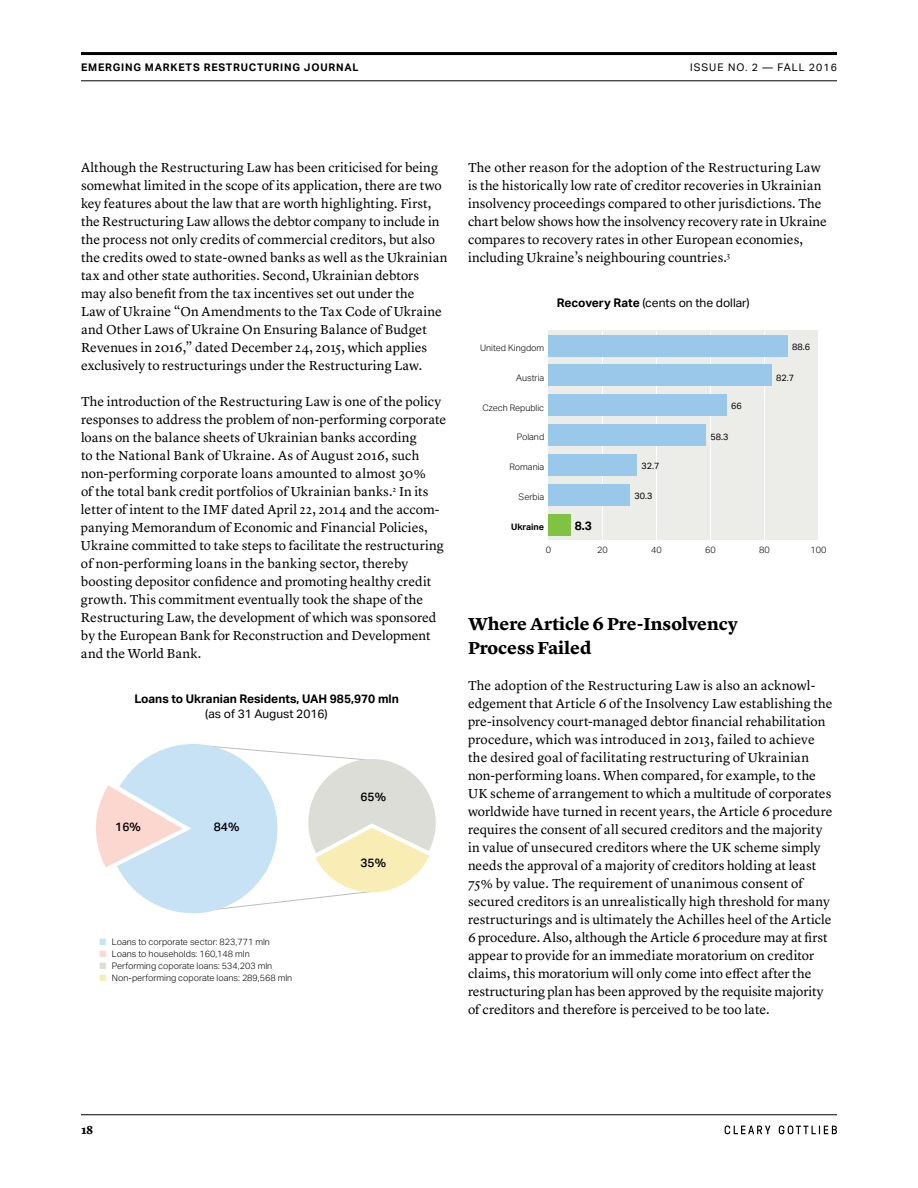
<style>
.page{position:relative;width:918px;height:1188px;background:#fff}
.page>*{position:absolute;margin:0;border:0;box-sizing:border-box;transform-origin:0 0}
.t1{font:700 18px/24px "Lyon Text";color:#000}
.t2{font:13.5px/18px "Lyon Text";letter-spacing:.005em;color:#000}
.t3{font:12px "Aktiv Grotesk";color:#000}
.t4{font:700 12px "Aktiv Grotesk";color:#000}
.t5{font:500 12px "Aktiv Grotesk";color:#000}
.t6{font:700 12px "Lyon Text";color:#000}
.t7{font:700 10.5px "Aktiv Grotesk";letter-spacing:.075em;color:#000}
.t8{font:10.5px "Aktiv Grotesk";letter-spacing:.1em;color:#000}
.t9{font:300 9px "Aktiv Grotesk";color:#000}
.t10{font:9px "Aktiv Grotesk";color:#000}
.t11{font:700 9px "Aktiv Grotesk";color:#000}
.s1{color:#c7e1f5}
.s2{color:#fcd7d0}
.s3{color:#ddddd7}
.s4{color:#f8edb5}
.s5{font-weight:700}
</style>
<div class="page">
<hr style="left:81px;top:52px;width:756px;height:3px;background:#000">
<hr style="left:81px;top:80px;width:756px;height:1px;background:#000">
<hr style="left:81px;top:1114px;width:756px;height:1px;background:#000">
<svg style="left:725px;top:1126px;width:45px;height:8px"></svg>
<svg style="left:779px;top:1126px;width:58px;height:8px"></svg>
<svg style="left:96px;top:744px;width:340px;height:170px"></svg>
<div style="left:548px;top:330px;width:271px;height:210px;background:#ecece8"></div>
<hr style="left:602px;top:331px;width:1px;height:209px;background:#fff">
<hr style="left:656px;top:331px;width:1px;height:209px;background:#fff">
<hr style="left:710px;top:331px;width:1px;height:209px;background:#fff">
<hr style="left:764px;top:331px;width:1px;height:209px;background:#fff">
<hr style="left:818px;top:331px;width:1px;height:209px;background:#fff">
<div style="left:548px;top:514px;width:23px;height:21px;background:#80c342"></div>
<div style="left:548px;top:454px;width:89px;height:22px;background:#9ac8eb"></div>
<div style="left:548px;top:484px;width:82px;height:22px;background:#9ac8eb"></div>
<div style="left:548px;top:335px;width:240px;height:21px;background:#9ac8eb"></div>
<div style="left:548px;top:365px;width:224px;height:21px;background:#9ac8eb"></div>
<div style="left:548px;top:395px;width:179px;height:21px;background:#9ac8eb"></div>
<div style="left:548px;top:424px;width:158px;height:22px;background:#9ac8eb"></div>
<p class="t7" style="left:81px;top:61px;width:279px">EMERGING MARKETS RESTRUCTURING JOURNAL</p>
<p class="t8" style="left:690px;top:61px;width:148px">ISSUE NO. 2 — FALL 2016</p>
<p class="t2" style="left:81px;top:158px;width:368px">Although the Restructuring Law has been criticised for being somewhat limited in the scope of its application, there are two key features about the law that are worth highlighting. First, the Restructuring Law allows the debtor company to include in the process not only credits of commercial creditors, but also the credits owed to state-owned banks as well as the Ukrainian tax and other state authorities. Second, Ukrainian debtors may also benefit from the tax incentives set out under the<br>Law of Ukraine “On Amendments to the Tax Code of Ukraine and Other Laws of Ukraine On Ensuring Balance of Budget Revenues in 2016,” dated December 24, 2015, which applies exclusively to restructurings under the Restructuring Law.</p>
<p class="t2" style="left:81px;top:392px;width:367px">The introduction of the Restructuring Law is one of the policy responses to address the problem of non-performing corporate loans on the balance sheets of Ukrainian banks according<br>to the National Bank of Ukraine. As of August 2016, such non-performing corporate loans amounted to almost 30%<br>of the total bank credit portfolios of Ukrainian banks.<sup>2</sup> In its letter of intent to the IMF dated April 22, 2014 and the accom&shy;panying Memorandum of Economic and Financial Policies, Ukraine committed to take steps to facilitate the restructuring of non-performing loans in the banking sector, thereby boosting depositor confidence and promoting healthy credit growth. This commitment eventually took the shape of the Restructuring Law, the development of which was sponsored by the European Bank for Reconstruction and Development and the World Bank.</p>
<p class="t4" style="left:134px;top:691px;width:266px">Loans to Ukranian Residents, UAH 985,970 mln</p>
<p class="t3" style="left:205px;top:707px;width:124px">(as of 31 August 2016)</p>
<p class="t5" style="left:115px;top:820px;width:27px">16%</p>
<p class="t5" style="left:214px;top:820px;width:27px">84%</p>
<p class="t9" style="left:100px;top:937px;width:172px"><span class="s1">■</span> Loans to corporate sector: 823,771 mln</p>
<p class="t9" style="left:100px;top:949px;width:152px"><span class="s2">■</span> Loans to households: 160,148 mln</p>
<p class="t9" style="left:100px;top:961px;width:174px"><span class="s3">■</span> Performing coporate loans: 534,203 mln</p>
<p class="t9" style="left:100px;top:973px;width:194px"><span class="s4">■</span> Non-performing coporate loans: 289,568 mln</p>
<p class="t5" style="left:361px;top:790px;width:27px">65%</p>
<p class="t5" style="left:361px;top:855px;width:27px">35%</p>
<p class="t2" style="left:468px;top:158px;width:360px">The other reason for the adoption of the Restructuring Law is the historically low rate of creditor recoveries in Ukrainian insolvency proceedings compared to other jurisdictions. The chart below shows how the insolvency recovery rate in Ukraine compares to recovery rates in other European economies, including Ukraine’s neighbouring countries.<sup>3</sup></p>
<p class="t3" style="left:557px;top:296px;width:194px"><span class="s5">Recovery Rate</span> (cents on the dollar)</p>
<p class="t9" style="left:480px;top:343px;width:66px">United Kingdom</p>
<p class="t10" style="left:792px;top:341px;width:19px">88.6</p>
<p class="t10" style="left:776px;top:372px;width:19px">82.7</p>
<p class="t10" style="left:731px;top:401px;width:12px">66</p>
<p class="t10" style="left:711px;top:432px;width:19px">58.3</p>
<p class="t10" style="left:642px;top:461px;width:19px">32.7</p>
<p class="t10" style="left:634px;top:491px;width:19px">30.3</p>
<p class="t4" style="left:575px;top:518px;width:19px">8.3</p>
<p class="t9" style="left:516px;top:372px;width:30px">Austria</p>
<p class="t9" style="left:482px;top:402px;width:63px">Czech Republic</p>
<p class="t9" style="left:517px;top:432px;width:29px">Poland</p>
<p class="t9" style="left:510px;top:462px;width:36px">Romania</p>
<p class="t9" style="left:519px;top:492px;width:27px">Serbia</p>
<p class="t11" style="left:511px;top:521px;width:35px">Ukraine</p>
<p class="t9" style="left:546px;top:545px;width:7px">0</p>
<p class="t9" style="left:597px;top:545px;width:12px">20</p>
<p class="t9" style="left:651px;top:545px;width:12px">40</p>
<p class="t9" style="left:705px;top:545px;width:12px">60</p>
<p class="t9" style="left:759px;top:545px;width:12px">80</p>
<p class="t9" style="left:811px;top:545px;width:17px">100</p>
<h1 class="t1" style="left:468px;top:611px;width:271px">Where Article 6 Pre-Insolvency<br>Process Failed</h1>
<p class="t2" style="left:468px;top:675px;width:366px">The adoption of the Restructuring Law is also an acknowl&shy;edgement that Article 6 of the Insolvency Law establishing the pre-insolvency court-managed debtor financial rehabilitation procedure, which was introduced in 2013, failed to achieve the desired goal of facilitating restructuring of Ukrainian non-performing loans. When compared, for example, to the UK scheme of arrangement to which a multitude of corporates worldwide have turned in recent years, the Article 6 procedure requires the consent of all secured creditors and the majority in value of unsecured creditors where the UK scheme simply needs the approval of a majority of creditors holding at least 75% by value. The requirement of unanimous consent of secured creditors is an unrealistically high threshold for many restructurings and is ultimately the Achilles heel of the Article 6 procedure. Also, although the Article 6 procedure may at first appear to provide for an immediate moratorium on creditor claims, this moratorium will only come into effect after the restructuring plan has been approved by the requisite majority of creditors and therefore is perceived to be too late.</p>
<p class="t6" style="left:81px;top:1121px;width:14px">18</p>
</div>
